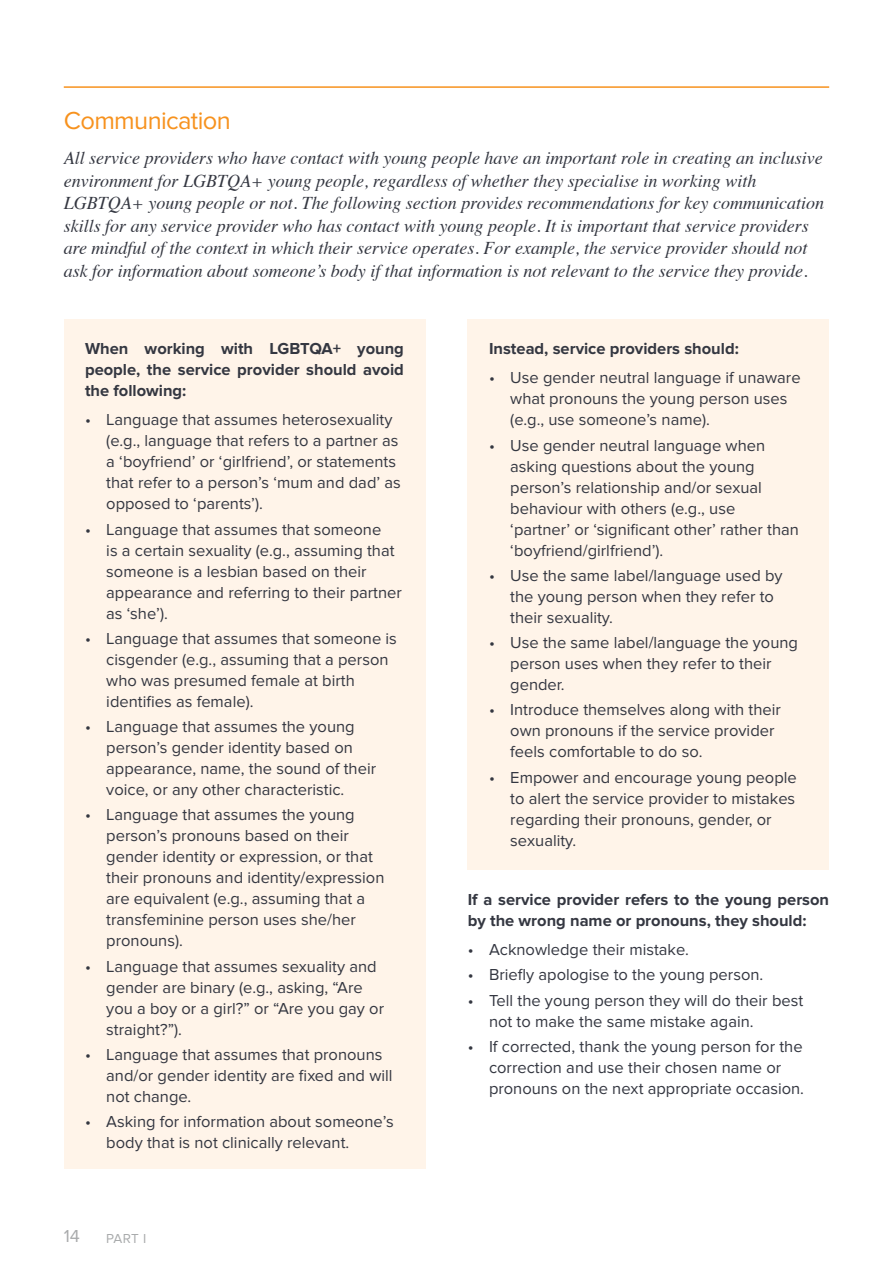
<style>
.page{position:relative;width:893px;height:1263px;background:#fff}
.page>*{position:absolute;margin:0;border:0;box-sizing:border-box;transform-origin:0 0}
.t1{font:25.5px "Proxima Nova";letter-spacing:-.025em;color:#f7921e}
.t2{font:italic 18px/22.5px "Times";color:#343741}
.t3{font:18px "Proxima Nova";color:#a9abac}
.t4{font:16.5px/21px "Proxima Nova";color:#343741}
.t5{font:700 16.5px/21px "Proxima Nova";color:#343741;text-align:justify}
.t6{font:13.5px "Proxima Nova";color:#a9abac}
</style>
<div class="page">
<div style="left:64px;top:319px;width:361px;height:850px;background:#fff4e9"></div>
<div style="left:468px;top:319px;width:361px;height:551px;background:#fff4e9"></div>
<hr style="left:64px;top:86px;width:765px;height:2px;background:#f7921e">
<h1 class="t1" style="left:64px;top:106px;width:169px">Communication</h1>
<p class="t2" style="left:64px;top:146px;width:762px">All service providers who have contact with young people have an important role in creating an inclusive environment for LGBTQA+ young people, regardless of whether they specialise in working with LGBTQA+ young people or not. The following section provides recommendations for key communication skills for any service provider who has contact with young people. It is important that service providers are mindful of the context in which their service operates. For example, the service provider should not ask for information about someone’s body if that information is not relevant to the service they provide.</p>
<p class="t5" style="left:85px;top:338px;width:320px">When working with LGBTQA+ young people, the service provider should avoid the following:</p>
<p class="t4" style="left:106px;top:410px;width:296px;text-indent:-21px">• Language that assumes heterosexuality (e.g., language that refers to a partner as a ‘boyfriend’ or ‘girlfriend’, or statements that refer to a person’s ‘mum and dad’ as opposed to ‘parents’).</p>
<p class="t4" style="left:106px;top:519px;width:297px;text-indent:-21px">• Language that assumes that someone<br>is a certain sexuality (e.g., assuming that someone is a lesbian based on their appearance and referring to their partner as ‘she’).</p>
<p class="t4" style="left:106px;top:628px;width:292px;text-indent:-21px">• Language that assumes that someone is cisgender (e.g., assuming that a person who was presumed female at birth identifies as female).</p>
<p class="t4" style="left:106px;top:716px;width:271px;text-indent:-21px">• Language that assumes the young person’s gender identity based on appearance, name, the sound of their voice, or any other characteristic.</p>
<p class="t4" style="left:106px;top:805px;width:280px;text-indent:-21px">• Language that assumes the young person’s pronouns based on their gender identity or expression, or that their pronouns and identity/expression are equivalent (e.g., assuming that a transfeminine person uses she/her pronouns).</p>
<p class="t4" style="left:106px;top:956px;width:279px;text-indent:-21px">• Language that assumes sexuality and gender are binary (e.g., asking, “Are you a boy or a girl?” or “Are you gay or straight?”).</p>
<p class="t4" style="left:106px;top:1044px;width:288px;text-indent:-21px">• Language that assumes that pronouns and/or gender identity are fixed and will not change.</p>
<p class="t4" style="left:106px;top:1111px;width:289px;text-indent:-21px">• Asking for information about someone’s body that is not clinically relevant.</p>
<p class="t3" style="left:64px;top:1225px;width:18px">14</p>
<p class="t6" style="left:106px;top:1231px;width:41px">PART I</p>
<p class="t5" style="left:489px;top:338px;width:251px">Instead, service providers should:</p>
<p class="t4" style="left:510px;top:368px;width:292px;text-indent:-21px">• Use gender neutral language if unaware what pronouns the young person uses (e.g., use someone’s name).</p>
<p class="t4" style="left:510px;top:435px;width:290px;text-indent:-21px">• Use gender neutral language when asking questions about the young person’s relationship and/or sexual behaviour with others (e.g., use ‘partner’ or ‘significant other’ rather than ‘boyfriend/girlfriend’).</p>
<p class="t4" style="left:510px;top:565px;width:274px;text-indent:-21px">• Use the same label/language used by the young person when they refer to their sexuality.</p>
<p class="t4" style="left:510px;top:632px;width:289px;text-indent:-21px">• Use the same label/language the young person uses when they refer to their gender.</p>
<p class="t4" style="left:510px;top:700px;width:272px;text-indent:-21px">• Introduce themselves along with their own pronouns if the service provider feels comfortable to do so.</p>
<p class="t4" style="left:510px;top:767px;width:288px;text-indent:-21px">• Empower and encourage young people to alert the service provider to mistakes regarding their pronouns, gender, or sexuality.</p>
<p class="t5" style="left:468px;top:889px;width:363px">If a service provider refers to the young person by the wrong name or pronouns, they should:</p>
<p class="t4" style="left:468px;top:939px;width:223px">• Acknowledge their mistake.</p>
<p class="t4" style="left:468px;top:965px;width:297px">• Briefly apologise to the young person.</p>
<p class="t4" style="left:489px;top:990px;width:316px;text-indent:-21px">• Tell the young person they will do their best not to make the same mistake again.</p>
<p class="t4" style="left:489px;top:1036px;width:317px;text-indent:-21px">• If corrected, thank the young person for the correction and use their chosen name or pronouns on the next appropriate occasion.</p>
</div>
